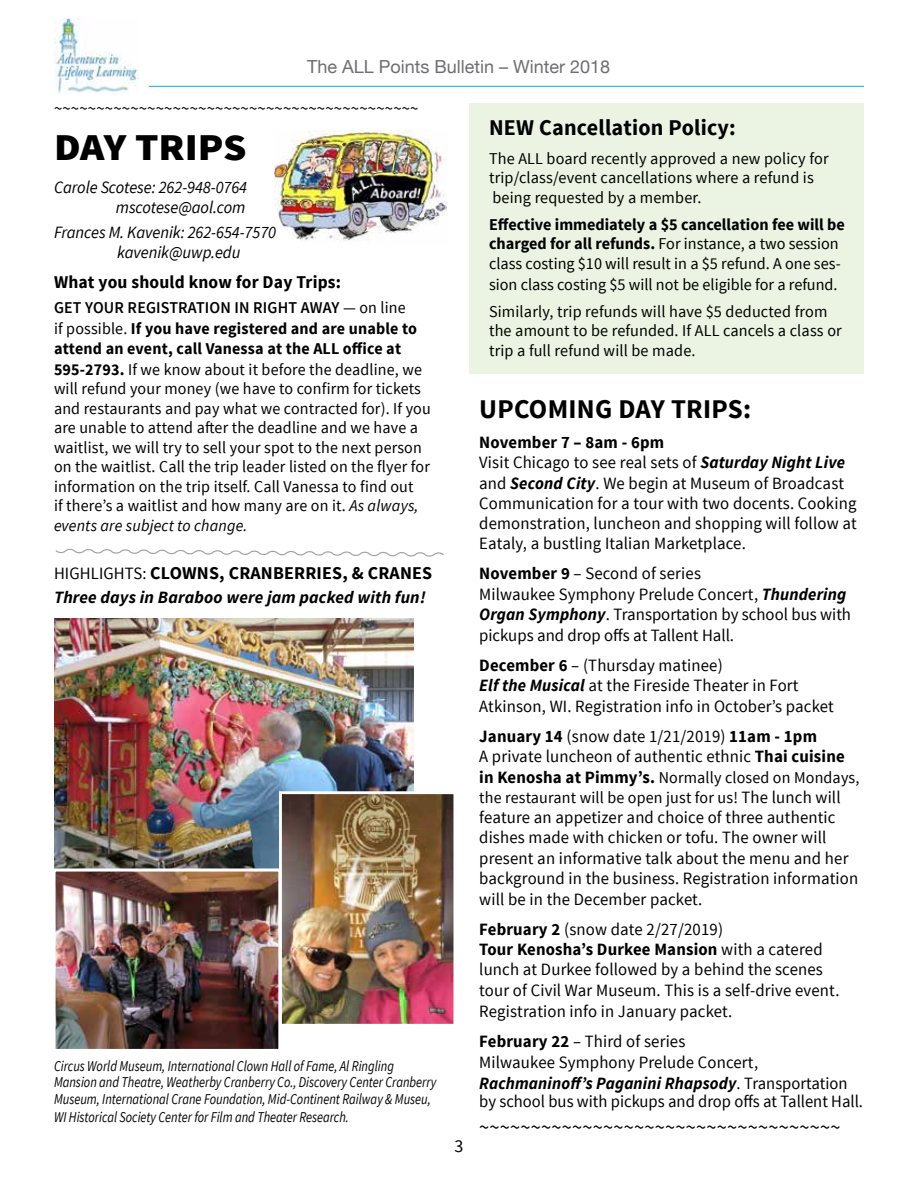
<style>
.page{position:relative;width:918px;height:1188px;background:#fff}
.page>*{position:absolute;margin:0;border:0;box-sizing:border-box;transform-origin:0 0}
.t1{font:900 37.8px "Source Sans Pro";letter-spacing:-.005em;color:#000;scale:1.1 1}
.t2{font:700 27px "Source Sans Pro";letter-spacing:.01em;color:#000}
.t3{font:700 22.5px "Source Sans Pro";letter-spacing:.01em;color:#000}
.t4{font:21px "Source Sans Pro";color:#000}
.t5{font:700 18px "Source Sans Pro";letter-spacing:.01em;color:#000}
.t6{font:18px "Helvetica Neue";color:#6d6e71}
.t7{font:18px "Source Sans Pro";color:#000}
.t8{font:17.25px/20.4px "Source Sans Pro";letter-spacing:.01em;color:#000}
.t9{font:italic 17.25px/19.5px "Source Sans Pro";letter-spacing:-.005em;color:#000;text-align:right;scale:.96 1}
.t10{font:17.25px "Source Sans Pro";letter-spacing:.01em;color:#000;scale:.96 1}
.t11{font:italic 700 17.25px "Source Sans Pro";letter-spacing:.01em;color:#000}
.t12{font:16.5px/19.5px "Source Sans Pro";letter-spacing:.01em;color:#000}
.t13{font:700 16.5px/21px "Source Sans Pro";letter-spacing:.01em;color:#000}
.t14{font:italic 15px/16.5px "Source Sans Pro";color:#000;scale:.83 1}
.s1{font-weight:600}
.s2{font-weight:400}
.s3{font-style:italic}
.s4{font-weight:400;font-size:17.25px}
.s5{font-weight:700}
.s6{font-weight:700;font-style:italic}
.s7{font-weight:700;font-size:17.25px}
.s8{font-size:17.25px}
</style>
<div class="page">
<div style="left:470px;top:104px;width:394px;height:270px;background:#ebf4e2"></div>
<img style="left:54px;top:18px;width:84px;height:76px">
<hr style="left:149px;top:86px;width:715px;height:1px;background:#00aeef">
<img style="left:274px;top:130px;width:173px;height:112px">
<img style="left:54px;top:618px;width:360px;height:250px">
<img style="left:283px;top:795px;width:169px;height:228px">
<div style="left:279px;top:791px;width:177px;height:236px;border:3px solid #fff"></div>
<img style="left:57px;top:872px;width:220px;height:176px">
<div style="left:53px;top:868px;width:228px;height:184px;border:3px solid #fff"></div>
<svg style="left:55px;top:548px;width:389px;height:9px"></svg>
<p class="t6" style="left:307px;top:54px;width:305px">The ALL Points Bulletin – Winter 2018</p>
<p class="t8" style="left:54px;top:98px;width:366px">~~~~~~~~~~~~~~~~~~~~~~~~~~~~~~~~~~~~~~~~~~~</p>
<h1 class="t1" style="left:54px;top:123px;width:177px">DAY TRIPS</h1>
<p class="t9" style="left:54px;top:178px;width:203px">Carole Scotese: 262-948-0764 mscotese@aol.com</p>
<p class="t9" style="left:117px;top:223px;width:167px;text-align:left;text-indent:-63px">Frances M. Kavenik: 262-654-7570 kavenik@uwp.edu</p>
<p class="t5" style="left:54px;top:270px;width:288px">What you should know for Day Trips:</p>
<p class="t13" style="left:54px;top:298px;width:365px"><span class="s1">GET YOUR REGISTRATION IN RIGHT AWAY</span> <span class="s2">— on line if possible.</span> If you have registered and are unable to</p>
<p class="t13" style="left:54px;top:338px;width:369px">attend an event, call Vanessa at the ALL office at<br>595-2793. <span class="s2">If we know about it before the deadline, we</span></p>
<p class="t12" style="left:54px;top:379px;width:378px">will refund your money (we have to confirm for tickets and restaurants and pay what we contracted for). If you are unable to attend after the deadline and we have a waitlist, we will try to sell your spot to the next person on the waitlist. Call the trip leader listed on the flyer for information on the trip itself. Call Vanessa to find out<br>if there’s a waitlist and how many are on it. <span class="s3">As always, events are subject to change.</span></p>
<p class="t5" style="left:54px;top:561px;width:380px"><span class="s4">HIGHLIGHTS:</span> CLOWNS, CRANBERRIES, &amp; CRANES</p>
<p class="t11" style="left:54px;top:586px;width:373px">Three days in Baraboo were jam packed with fun!</p>
<p class="t14" style="left:54px;top:1057px;width:462px">Circus World Museum, International Clown Hall of Fame, Al Ringling<br>Mansion and Theatre, Weatherby Cranberry Co., Discovery Center Cranberry<br>Museum, International Crane Foundation, Mid-Continent Railway &amp; Museu,</p>
<p class="t14" style="left:54px;top:1108px;width:357px">WI Historical Society Center for Film and Theater Research.</p>
<p class="t7" style="left:455px;top:1135px;width:10px">3</p>
<h3 class="t3" style="left:489px;top:114px;width:248px">NEW Cancellation Policy:</h3>
<p class="t12" style="left:489px;top:149px;width:341px">The ALL board recently approved a new policy for trip/class/event cancellations where a refund is being requested by a member.</p>
<p class="t12" style="left:489px;top:215px;width:357px"><span class="s5">Effective immediately a $5 cancellation fee will be charged for all refunds.</span> For instance, a two session class costing $10 will result in a $5 refund. A one ses-</p>
<p class="t12" style="left:489px;top:271px;width:350px;line-height:27px">sion class costing $5 will not be eligible for a refund.<br>Similarly, trip refunds will have $5 deducted from</p>
<p class="t12" style="left:489px;top:322px;width:354px">the amount to be refunded. If ALL cancels a class or trip a full refund will be made.</p>
<h2 class="t2" style="left:479px;top:392px;width:273px">UPCOMING DAY TRIPS:</h2>
<p class="t8" style="left:479px;top:433px;width:379px"><span class="s5">November 7 – 8am - 6pm<br></span>Visit Chicago to see real sets of <span class="s6">Saturday Night Live </span>and <span class="s6">Second City</span>. We begin at Museum of Broadcast Communication for a tour with two docents. Cooking demonstration, luncheon and shopping will follow at Eataly, a bustling Italian Marketplace.</p>
<p class="t8" style="left:479px;top:564px;width:373px"><span class="s5">November 9</span> – Second of series<br>Milwaukee Symphony Prelude Concert, <span class="s6">Thundering Organ Symphony</span>. Transportation by school bus with pickups and drop offs at Tallent Hall.</p>
<p class="t8" style="left:479px;top:655px;width:356px"><span class="s5">December 6</span> – (Thursday matinee)<br><span class="s6">Elf the Musical</span> at the Fireside Theater in Fort<br>Atkinson, WI. Registration info in October’s packet</p>
<p class="t8" style="left:479px;top:727px;width:367px"><span class="s5">January 14</span> (snow date 1/21/2019) <span class="s5">11am - 1pm<br></span>A private luncheon of authentic ethnic <span class="s5">Thai cuisine</span></p>
<p class="t12" style="left:479px;top:767px;width:382px;line-height:20.2px"><span class="s7">in Kenosha at Pimmy’s.</span> Normally closed on Mondays, the restaurant will be open just for us! <span class="s8">The lunch will</span></p>
<p class="t8" style="left:479px;top:808px;width:381px">feature an appetizer and choice of three authentic dishes made with chicken or tofu. The owner will present an informative talk about the menu and her background in the business. Registration information will be in the December packet.</p>
<p class="t8" style="left:479px;top:919px;width:362px"><span class="s5">February 2</span> (snow date 2/27/2019)<br><span class="s5">Tour Kenosha’s Durkee Mansion</span> with a catered lunch at Durkee followed by a behind the scenes tour of Civil War Museum. This is a self-drive event.<br>Registration info in January packet.</p>
<p class="t8" style="left:479px;top:1031px;width:370px;line-height:21px"><span class="s5">February 22</span> – Third of series<br>Milwaukee Symphony Prelude Concert,<br><span class="s6">Rachmaninoff’s Paganini Rhapsody</span>. Transportation</p>
<p class="t10" style="left:479px;top:1091px;width:401px">by school bus with pickups and drop offs at Tallent Hall.</p>
<p class="t4" style="left:479px;top:1114px;width:363px">~~~~~~~~~~~~~~~~~~~~~~~~~~~~~~~~~~~</p>
</div>
